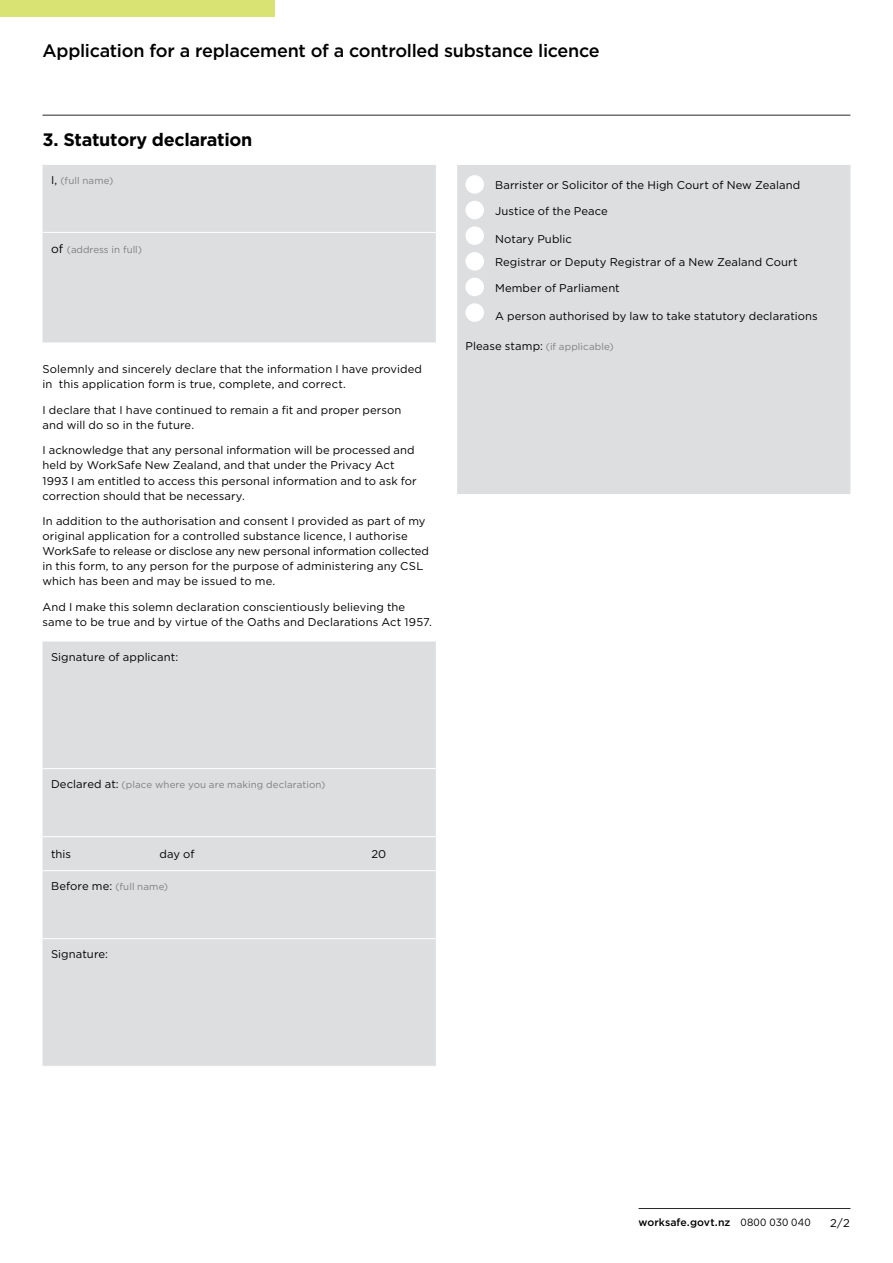
<style>
.page{position:relative;width:893px;height:1263px;background:#fff}
.page>*{position:absolute;margin:0;border:0;box-sizing:border-box;transform-origin:0 0}
.t1{font:500 18px "Gotham";letter-spacing:-.015em;color:#000}
.Form_H2{font:700 18px "Gotham";letter-spacing:-.015em;color:#000}
.body{font:11.25px/15px "Gotham";letter-spacing:.005em;color:#000}
.t2{font:500 10.5px "Gotham";letter-spacing:.005em;color:#000}
.body-2{font:9.75px "Gotham";letter-spacing:.01em;color:#7d7f81}
.s1{font-size:11.25px;color:#000}
.s2{font-size:12px;color:#000}
.s3{font-weight:400}
</style>
<div class="page">
<div style="left:0;top:0;width:274px;height:17px;background:#d8e373"></div>
<hr style="left:639px;top:1208px;width:211px;height:1px;background:#292829">
<div style="left:43px;top:165px;width:393px;height:178px;background:#dddee0"></div>
<hr style="left:43px;top:232px;width:393px;height:1px;background:#fff">
<div style="left:43px;top:642px;width:393px;height:424px;background:#dddee0"></div>
<hr style="left:43px;top:768px;width:393px;height:1px;background:#fff">
<hr style="left:43px;top:836px;width:393px;height:1px;background:#fff">
<hr style="left:43px;top:870px;width:393px;height:1px;background:#fff">
<hr style="left:43px;top:938px;width:393px;height:1px;background:#fff">
<div style="left:457px;top:165px;width:393px;height:329px;background:#dddee0"></div>
<div style="left:465px;top:175px;width:19px;height:19px;background:#fff;border-radius:50%"></div>
<div style="left:465px;top:201px;width:19px;height:18px;background:#fff;border-radius:50%"></div>
<div style="left:465px;top:226px;width:19px;height:19px;background:#fff;border-radius:50%"></div>
<div style="left:465px;top:252px;width:19px;height:19px;background:#fff;border-radius:50%"></div>
<div style="left:465px;top:278px;width:19px;height:18px;background:#fff;border-radius:50%"></div>
<div style="left:465px;top:303px;width:19px;height:19px;background:#fff;border-radius:50%"></div>
<hr style="left:43px;top:115px;width:807px;height:1px;background:#292829">
<h1 class="t1" style="left:43px;top:39px;width:559px">Application for a replacement of a controlled substance licence</h1>
<p class="Form_H2" style="left:43px;top:128px;width:211px">3. Statutory declaration</p>
<p class="body-2" style="left:51px;top:174px;width:64px"><span class="s1">I,</span> (full name)</p>
<p class="body-2" style="left:51px;top:243px;width:93px"><span class="s2">of</span> (address in full)</p>
<p class="body" style="left:43px;top:361px;width:381px">Solemnly and sincerely declare that the information I have provided in this application form is true, complete, and correct.</p>
<p class="body" style="left:43px;top:402px;width:360px">I declare that I have continued to remain a fit and proper person and will do so in the future.</p>
<p class="body" style="left:43px;top:443px;width:376px">I acknowledge that any personal information will be processed and held by WorkSafe New Zealand, and that under the Privacy Act 1993 I am entitled to access this personal information and to ask for correction should that be necessary.</p>
<p class="body" style="left:43px;top:513px;width:388px">In addition to the authorisation and consent I provided as part of my original application for a controlled substance licence, I authorise WorkSafe to release or disclose any new personal information collected in this form, to any person for the purpose of administering any CSL which has been and may be issued to me.</p>
<p class="body" style="left:43px;top:599px;width:391px">And I make this solemn declaration conscientiously believing the same to be true and by virtue of the Oaths and Declarations Act 1957.</p>
<p class="body" style="left:51px;top:649px;width:129px">Signature of applicant:</p>
<p class="body" style="left:495px;top:177px;width:307px">Barrister or Solicitor of the High Court of New Zealand</p>
<p class="body" style="left:495px;top:203px;width:114px">Justice of the Peace</p>
<p class="body" style="left:495px;top:231px;width:78px">Notary Public</p>
<p class="body" style="left:495px;top:254px;width:304px">Registrar or Deputy Registrar of a New Zealand Court</p>
<p class="body" style="left:495px;top:280px;width:126px">Member of Parliament</p>
<p class="body" style="left:495px;top:308px;width:324px">A person authorised by law to take statutory declarations</p>
<p class="body-2" style="left:465px;top:340px;width:150px"><span class="s1">Please stamp:</span> (if applicable)</p>
<p class="body-2" style="left:51px;top:778px;width:276px"><span class="s1">Declared at:</span> (place where you are making declaration)</p>
<p class="body" style="left:51px;top:846px;width:22px">this</p>
<p class="body" style="left:160px;top:846px;width:37px">day of</p>
<p class="body" style="left:371px;top:846px;width:16px">20</p>
<p class="body-2" style="left:51px;top:880px;width:119px"><span class="s1">Before me:</span> (full name)</p>
<p class="body" style="left:51px;top:947px;width:59px">Signature:</p>
<p class="t2" style="left:639px;top:1215px;width:174px">worksafe.govt.nz <span class="s3">0800 030 040</span></p>
<p class="body" style="left:830px;top:1215px;width:21px">2/2</p>
</div>
